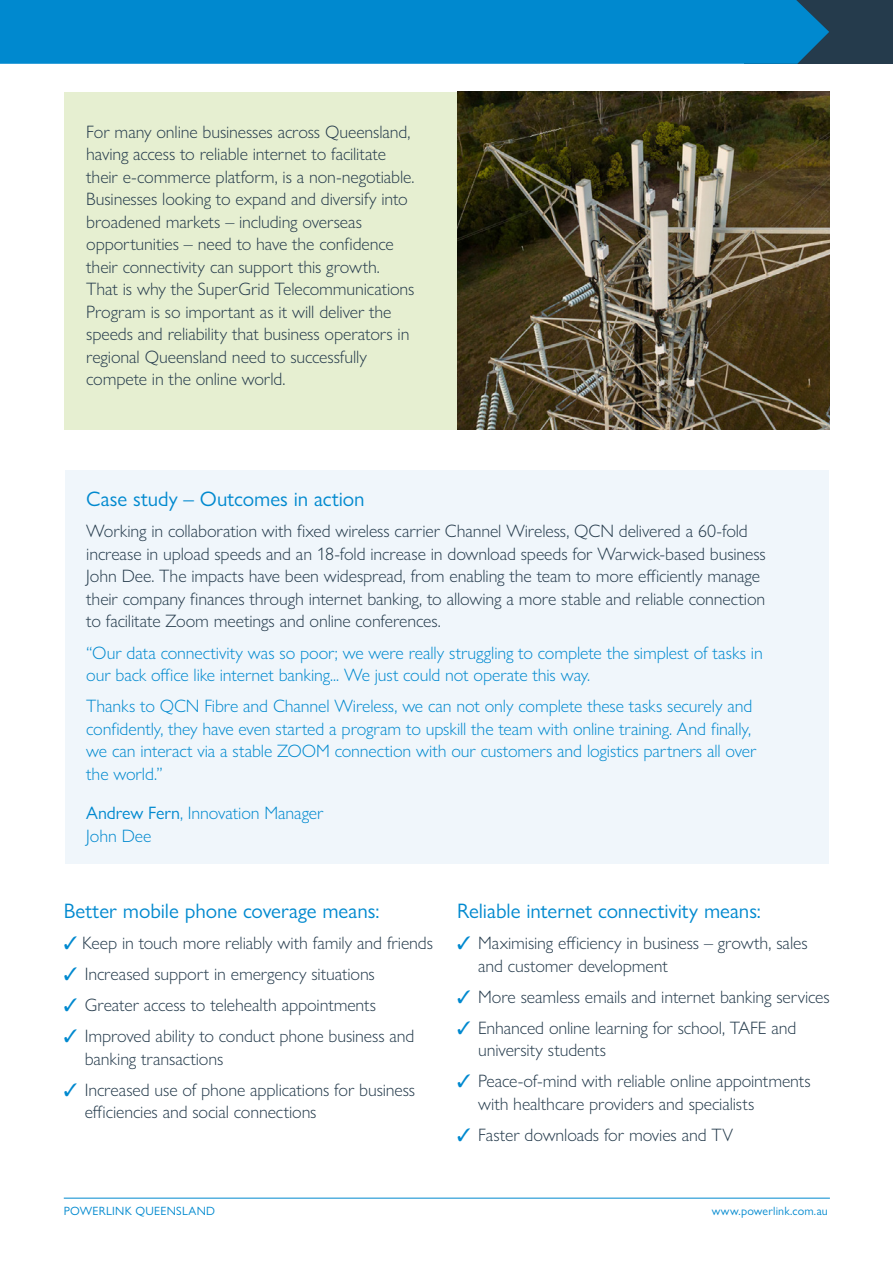
<style>
.page{position:relative;width:893px;height:1263px;background:#fff}
.page>*{position:absolute;margin:0;border:0;box-sizing:border-box;transform-origin:0 0}
.Sub_heading__Arm_3{font:21px "Gill Sans Nova";color:#0089cf}
.Body_Copy{font:300 18px/22.5px "Gill Sans Nova";letter-spacing:-.005em;color:#253b4c}
.Body_Copy-2{font:300 18px/22.5px "Gill Sans Nova";letter-spacing:-.005em;color:#0089cf}
.t1{font:12px "Gill Sans Nova";letter-spacing:.02em;color:#0089cf}
.s1{font-weight:400}
.s2{color:#0089cf}
</style>
<div class="page">
<div style="left:64px;top:92px;width:765px;height:337px;background:#e6efd1"></div>
<div style="left:744px;top:0;width:149px;height:64px;background:#253b4c"></div>
<div style="left:0;top:0;width:829px;height:64px;background:#0089cf"></div>
<div style="left:65px;top:470px;width:764px;height:393px;background:#f0f6fb"></div>
<img style="left:457px;top:92px;width:373px;height:337px">
<hr style="left:64px;top:1198px;width:766px;height:1px;background:#0089cf">
<p class="Body_Copy" style="left:86px;top:120px;width:330px">For many online businesses across Queensland, having access to reliable internet to facilitate their e-commerce platform, is a non-negotiable.<br>Businesses looking to expand and diversify into broadened markets – including overseas opportunities – need to have the confidence their connectivity can support this growth.<br>That is why the SuperGrid Telecommunications Program is so important as it will deliver the speeds and reliability that business operators in regional Queensland need to successfully compete in the online world.</p>
<p class="Sub_heading__Arm_3" style="left:86px;top:486px;width:280px">Case study – Outcomes in action</p>
<p class="Body_Copy" style="left:86px;top:520px;width:681px">Working in collaboration with fixed wireless carrier Channel Wireless, QCN delivered a 60-fold increase in upload speeds and an 18-fold increase in download speeds for Warwick-based business John Dee. The impacts have been widespread, from enabling the team to more efficiently manage their company finances through internet banking, to allowing a more stable and reliable connection to facilitate Zoom meetings and online conferences.</p>
<p class="Body_Copy-2" style="left:86px;top:641px;width:678px">“Our data connectivity was so poor; we were really struggling to complete the simplest of tasks in our back office like internet banking... We just could not operate this way.</p>
<p class="Body_Copy-2" style="left:86px;top:694px;width:672px">Thanks to QCN Fibre and Channel Wireless, we can not only complete these tasks securely and confidently, they have even started a program to upskill the team with online training. And finally, we can interact via a stable ZOOM connection with our customers and logistics partners all over the world.”</p>
<p class="Body_Copy-2" style="left:86px;top:801px;width:239px"><span class="s1">Andrew Fern</span>, Innovation Manager<br>John Dee</p>
<p class="Sub_heading__Arm_3" style="left:64px;top:898px;width:317px">Better mobile phone coverage means:</p>
<p class="Body_Copy" style="left:64px;top:931px;width:371px"><span class="s2">✓</span> Keep in touch more reliably with family and friends</p>
<p class="Body_Copy" style="left:64px;top:962px;width:313px"><span class="s2">✓</span> Increased support in emergency situations</p>
<p class="Body_Copy" style="left:64px;top:993px;width:314px"><span class="s2">✓</span> Greater access to telehealth appointments</p>
<p class="Body_Copy" style="left:85px;top:1024px;width:331px;text-indent:-21px"><span class="s2">✓</span> Improved ability to conduct phone business and banking transactions</p>
<p class="Body_Copy" style="left:85px;top:1078px;width:332px;text-indent:-21px"><span class="s2">✓</span> Increased use of phone applications for business efficiencies and social connections</p>
<p class="Sub_heading__Arm_3" style="left:457px;top:898px;width:305px">Reliable internet connectivity means:</p>
<p class="Body_Copy" style="left:478px;top:931px;width:331px;text-indent:-21px"><span class="s2">✓</span> Maximising efficiency in business – growth, sales and customer development</p>
<p class="Body_Copy" style="left:457px;top:985px;width:374px"><span class="s2">✓</span> More seamless emails and internet banking services</p>
<p class="Body_Copy" style="left:478px;top:1016px;width:320px;text-indent:-21px"><span class="s2">✓</span> Enhanced online learning for school, TAFE and university students</p>
<p class="Body_Copy" style="left:478px;top:1069px;width:334px;text-indent:-21px"><span class="s2">✓</span> Peace-of-mind with reliable online appointments with healthcare providers and specialists</p>
<p class="Body_Copy" style="left:457px;top:1123px;width:278px"><span class="s2">✓</span> Faster downloads for movies and TV</p>
<p class="t1" style="left:64px;top:1203px;width:153px">POWERLINK QUEENSLAND</p>
<p class="t1" style="left:712px;top:1203px;width:118px">www.powerlink.com.au</p>
</div>
